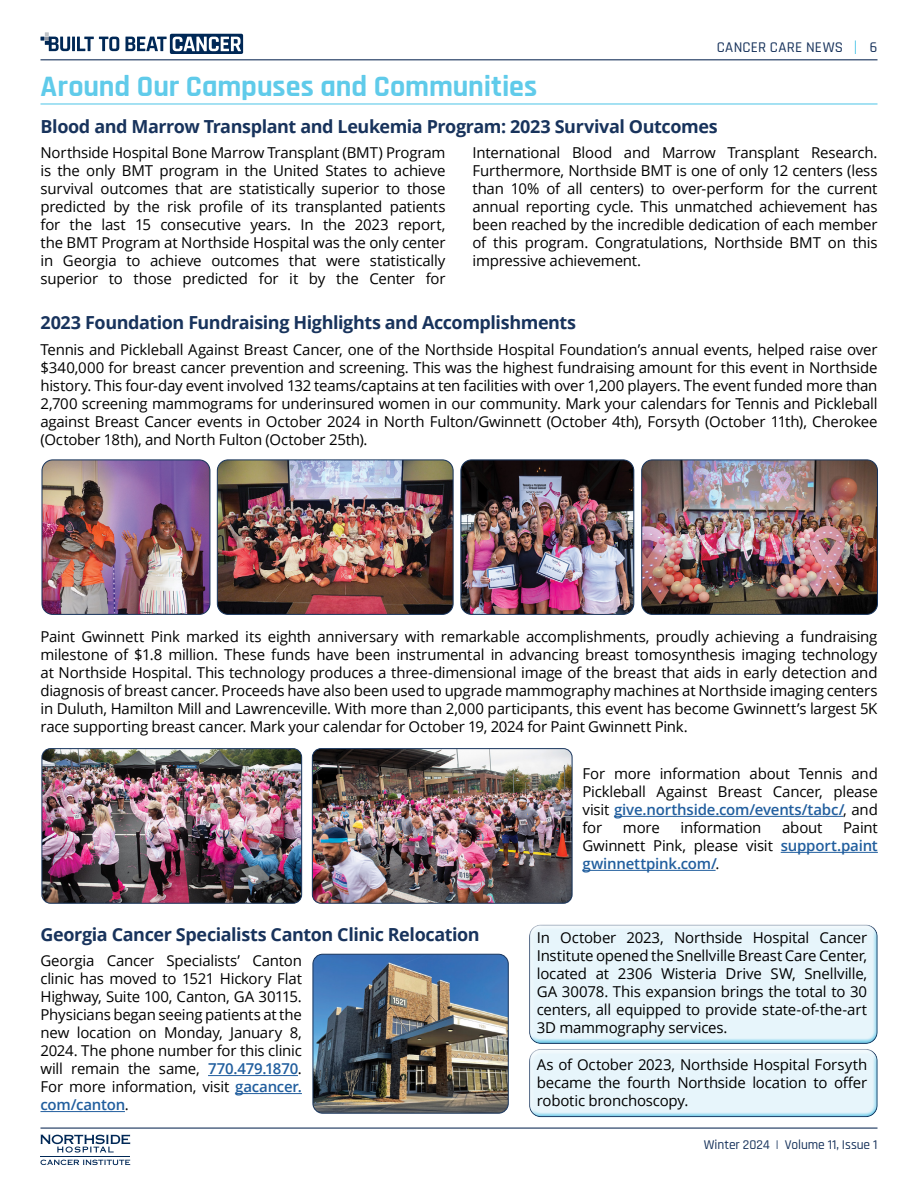
<style>
.page{position:relative;width:918px;height:1188px;background:#fff}
.page>*{position:absolute;margin:0;border:0;box-sizing:border-box;transform-origin:0 0}
.t1{font:700 30px "Rajdhani";letter-spacing:-.005em;color:#60cbea}
.t2{font:700 18px "Open Sans";letter-spacing:-.025em;color:#18335c}
.t3{font:15px/18px "Open Sans";letter-spacing:-.015em;color:#000;text-align:justify}
.t4{font:500 15px "Rajdhani";letter-spacing:.02em;color:#18335c}
.t5{font:500 13.5px "Rajdhani";letter-spacing:-.005em;color:#18335c}
.s1{font-weight:600;color:#215e9e}
</style>
<div class="page">
<hr style="left:41px;top:59px;width:837px;height:1px;background:#18335c">
<hr style="left:41px;top:1128px;width:837px;height:1px;background:#18335c">
<svg style="left:855px;top:40px;width:1px;height:14px"></svg>
<svg style="left:41px;top:32px;width:29px;height:19px"></svg>
<hr style="left:72px;top:37px;width:3px;height:14px;background:#002856">
<svg style="left:77px;top:37px;width:42px;height:14px"></svg>
<svg style="left:125px;top:34px;width:118px;height:20px"></svg>
<svg style="left:41px;top:1160px;width:89px;height:5px"></svg>
<svg style="left:41px;top:1135px;width:89px;height:18px"></svg>
<hr style="left:41px;top:1156px;width:89px;height:1px;background:#002856">
<div style="left:524px;top:919px;width:356px;height:122px;background:#fff;opacity:.75"></div>
<div style="left:526px;top:927px;width:357px;height:117px;background:#60cbea;opacity:.75"></div>
<div style="left:526px;top:1052px;width:357px;height:66px;background:#60cbea;opacity:.75"></div>
<hr style="left:41px;top:103px;width:837px;height:2px;background:#60cbea">
<hr style="left:614px;top:816px;width:229px;height:1px;background:#215e9e">
<hr style="left:781px;top:852px;width:97px;height:1px;background:#215e9e">
<hr style="left:582px;top:870px;width:134px;height:1px;background:#215e9e">
<img style="left:42px;top:749px;width:260px;height:154px">
<div style="left:42px;top:748px;width:260px;height:156px;border:1px solid #17345c;border-radius:9px"></div>
<img style="left:312px;top:749px;width:260px;height:154px">
<div style="left:312px;top:748px;width:260px;height:156px;border:1px solid #17345c;border-radius:9px"></div>
<img style="left:42px;top:460px;width:168px;height:154px">
<div style="left:42px;top:460px;width:168px;height:155px;border:1px solid #17345c;border-radius:11px"></div>
<img style="left:217px;top:460px;width:236px;height:154px">
<div style="left:217px;top:460px;width:236px;height:155px;border:1px solid #17345c;border-radius:11px"></div>
<img style="left:461px;top:460px;width:173px;height:154px">
<div style="left:461px;top:460px;width:173px;height:155px;border:1px solid #17345c;border-radius:11px"></div>
<img style="left:643px;top:460px;width:235px;height:153px">
<div style="left:641px;top:460px;width:237px;height:155px;border:1px solid #17345c;border-radius:11px"></div>
<hr style="left:208px;top:1075px;width:90px;height:1px;background:#215e9e">
<hr style="left:235px;top:1093px;width:67px;height:1px;background:#215e9e">
<hr style="left:40px;top:1111px;width:85px;height:1px;background:#215e9e">
<img style="left:313px;top:954px;width:195px;height:159px">
<div style="left:313px;top:954px;width:196px;height:160px;border:1px solid #17345c;border-radius:10px"></div>
<p class="t4" style="left:717px;top:39px;width:128px">CANCER CARE NEWS</p>
<p class="t4" style="left:870px;top:39px;width:9px">6</p>
<h1 class="t1" style="left:40px;top:68px;width:498px">Around Our Campuses and Communities</h1>
<p class="t2" style="left:40px;top:113px;width:679px">Blood and Marrow Transplant and Leukemia Program: 2023 Survival Outcomes</p>
<p class="t3" style="left:40px;top:144px;width:407px">Northside Hospital Bone Marrow Transplant (BMT) Program is the only BMT program in the United States to achieve survival outcomes that are statistically superior to those predicted by the risk profile of its transplanted patients for the last 15 consecutive years. In the 2023 report, the BMT Program at Northside Hospital was the only center in Georgia to achieve outcomes that were statistically superior to those predicted for it by the Center for</p>
<p class="t3" style="left:472px;top:144px;width:407px">International Blood and Marrow Transplant Research.<br>Furthermore, Northside BMT is one of only 12 centers (less than 10% of all centers) to over-perform for the current annual reporting cycle. This unmatched achievement has been reached by the incredible dedication of each member of this program. Congratulations, Northside BMT on this impressive achievement.</p>
<p class="t2" style="left:40px;top:310px;width:537px">2023 Foundation Fundraising Highlights and Accomplishments</p>
<p class="t3" style="left:40px;top:340px;width:839px">Tennis and Pickleball Against Breast Cancer, one of the Northside Hospital Foundation’s annual events, helped raise over $340,000 for breast cancer prevention and screening. This was the highest fundraising amount for this event in Northside history. This four-day event involved 132 teams/captains at ten facilities with over 1,200 players. The event funded more than 2,700 screening mammograms for underinsured women in our community. Mark your calendars for Tennis and Pickleball against Breast Cancer events in October 2024 in North Fulton/Gwinnett (October 4th), Forsyth (October 11th), Cherokee (October 18th), and North Fulton (October 25th).</p>
<p class="t3" style="left:40px;top:627px;width:839px">Paint Gwinnett Pink marked its eighth anniversary with remarkable accomplishments, proudly achieving a fundraising milestone of $1.8 million. These funds have been instrumental in advancing breast tomosynthesis imaging technology at Northside Hospital. This technology produces a three-dimensional image of the breast that aids in early detection and diagnosis of breast cancer. Proceeds have also been used to upgrade mammography machines at Northside imaging centers in Duluth, Hamilton Mill and Lawrenceville. With more than 2,000 participants, this event has become Gwinnett’s largest 5K race supporting breast cancer. Mark your calendar for October 19, 2024 for Paint Gwinnett Pink.</p>
<p class="t3" style="left:582px;top:764px;width:297px">For more information about Tennis and Pickleball Against Breast Cancer, please visit <span class="s1">give.northside.com/events/tabc/</span>, and for</p>
<p class="t3" style="left:623px;top:818px;width:38px">more</p>
<p class="t3" style="left:681px;top:818px;width:82px">information</p>
<p class="t3" style="left:782px;top:818px;width:42px">about</p>
<p class="t3" style="left:582px;top:818px;width:297px;text-indent:261px">Paint Gwinnett Pink, please visit <span class="s1">support.paint gwinnettpink.com/</span>.</p>
<p class="t2" style="left:40px;top:921px;width:441px">Georgia Cancer Specialists Canton Clinic Relocation</p>
<p class="t3" style="left:40px;top:952px;width:263px">Georgia Cancer Specialists’ Canton clinic has moved to 1521 Hickory Flat Highway, Suite 100, Canton, GA 30115.<br>Physicians began seeing patients at the new location on Monday, January 8, 2024. The phone number for this clinic will remain the same, <span class="s1">770.479.1870</span>.<br>For more information, visit <span class="s1">gacancer. com/canton</span>.</p>
<p class="t3" style="left:537px;top:928px;width:332px">In October 2023, Northside Hospital Cancer Institute opened the Snellville Breast Care Center, located at 2306 Wisteria Drive SW, Snellville, GA 30078. This expansion brings the total to 30 centers, all equipped to provide state-of-the-art 3D mammography services.</p>
<p class="t3" style="left:537px;top:1055px;width:332px">As of October 2023, Northside Hospital Forsyth became the fourth Northside location to offer robotic bronchoscopy.</p>
<p class="t5" style="left:704px;top:1137px;width:175px">Winter 2024 | Volume 11, Issue 1</p>
</div>
